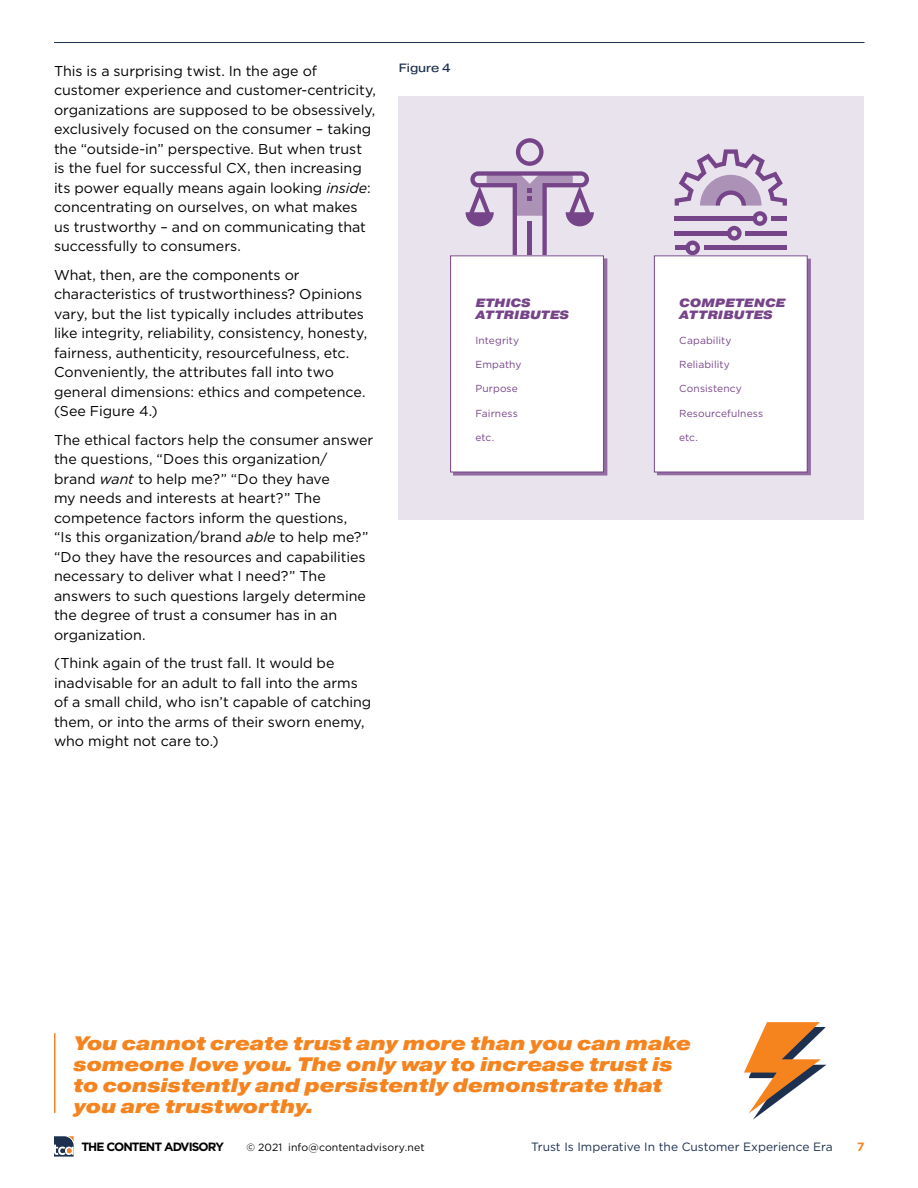
<style>
.page{position:relative;width:918px;height:1188px;background:#fff}
.page>*{position:absolute;margin:0;border:0;box-sizing:border-box;transform-origin:0 0}
.t1{font:italic 900 19.5px/21px "Pragmatica Ext";color:#f5841f}
.t2{font:14.25px/19.5px "Gotham";color:#000}
.t3{font:12px "Gotham";color:#1d3050}
.t4{font:italic 900 12px/12px "Pragmatica Ext";color:#764589}
.t5{font:700 12px "Gotham";letter-spacing:-.075em;color:#000}
.t6{font:12px "Pragmatica Ext";color:#1d3050}
.t7{font:700 12px "Gotham";color:#f5841f}
.t8{font:10.5px "Gotham";letter-spacing:.005em;color:#000}
.t9{font:10.2px "Gotham";letter-spacing:.01em;color:#764589}
.s1{font-style:italic}
</style>
<div class="page">
<hr style="left:54px;top:42px;width:811px;height:1px;background:#1d3050">
<svg style="left:54px;top:1136px;width:20px;height:21px"></svg>
<div style="left:399px;top:97px;width:465px;height:423px;background:#e9e3ed"></div>
<hr style="left:54px;top:1033px;width:2px;height:80px;background:#f5841f">
<img style="left:753px;top:1027px;width:74px;height:92px">
<svg style="left:744px;top:1022px;width:77px;height:92px"></svg>
<svg style="left:466px;top:138px;width:128px;height:117px"></svg>
<svg style="left:675px;top:149px;width:112px;height:106px"></svg>
<div style="left:451px;top:256px;width:152px;height:216px;background:#fff"></div>
<div style="left:450px;top:255px;width:154px;height:217px;border:1px solid #764589"></div>
<img style="left:657px;top:258px;width:154px;height:218px">
<div style="left:654px;top:256px;width:153px;height:216px;background:#fff"></div>
<div style="left:654px;top:255px;width:154px;height:217px;border:1px solid #764589"></div>
<p class="t2" style="left:54px;top:61px;width:324px">This is a surprising twist. In the age of customer experience and customer-centricity, organizations are supposed to be obsessively, exclusively focused on the consumer – taking the “outside-in” perspective. But when trust is the fuel for successful CX, then increasing its power equally means again looking <span class="s1">inside</span>: concentrating on ourselves, on what makes us trustworthy – and on communicating that successfully to consumers.</p>
<p class="t2" style="left:54px;top:265px;width:315px">What, then, are the components or characteristics of trustworthiness? Opinions vary, but the list typically includes attributes like integrity, reliability, consistency, honesty, fairness, authenticity, resourcefulness, etc.<br>Conveniently, the attributes fall into two general dimensions: ethics and competence. (See Figure 4.)</p>
<p class="t2" style="left:54px;top:430px;width:321px">The ethical factors help the consumer answer the questions, “Does this organization/<br>brand <span class="s1">want</span> to help me?” “Do they have<br>my needs and interests at heart?” The competence factors inform the questions,<br>“Is this organization/brand <span class="s1">able</span> to help me?” “Do they have the resources and capabilities necessary to deliver what I need?” The answers to such questions largely determine the degree of trust a consumer has in an organization.</p>
<p class="t2" style="left:54px;top:653px;width:319px">(Think again of the trust fall. It would be inadvisable for an adult to fall into the arms of a small child, who isn’t capable of catching them, or into the arms of their sworn enemy, who might not care to.)</p>
<p class="t6" style="left:399px;top:60px;width:53px">Figure 4</p>
<p class="t4" style="left:475px;top:297px;width:95px">ETHICS<br>ATTRIBUTES</p>
<p class="t9" style="left:475px;top:335px;width:45px">Integrity</p>
<p class="t9" style="left:475px;top:359px;width:47px">Empathy</p>
<p class="t9" style="left:475px;top:383px;width:44px">Purpose</p>
<p class="t9" style="left:475px;top:407px;width:44px">Fairness</p>
<p class="t9" style="left:475px;top:432px;width:20px">etc.</p>
<p class="t4" style="left:679px;top:297px;width:108px">COMPETENCE<br>ATTRIBUTES</p>
<p class="t9" style="left:679px;top:335px;width:54px">Capability</p>
<p class="t9" style="left:679px;top:359px;width:52px">Reliability</p>
<p class="t9" style="left:679px;top:383px;width:64px">Consistency</p>
<p class="t9" style="left:679px;top:407px;width:85px">Resourcefulness</p>
<p class="t9" style="left:679px;top:432px;width:20px">etc.</p>
<h1 class="t1" style="left:74px;top:1033px;width:619px">You cannot create trust any more than you can make someone love you. The only way to increase trust is to consistently and persistently demonstrate that you are trustworthy.</h1>
<p class="t5" style="left:81px;top:1140px;width:144px">THE CONTENT ADVISORY</p>
<p class="t8" style="left:246px;top:1141px;width:180px">© 2021 info@contentadvisory.net</p>
<p class="t3" style="left:531px;top:1140px;width:303px">Trust Is Imperative In the Customer Experience Era</p>
<p class="t7" style="left:857px;top:1140px;width:9px">7</p>
</div>
